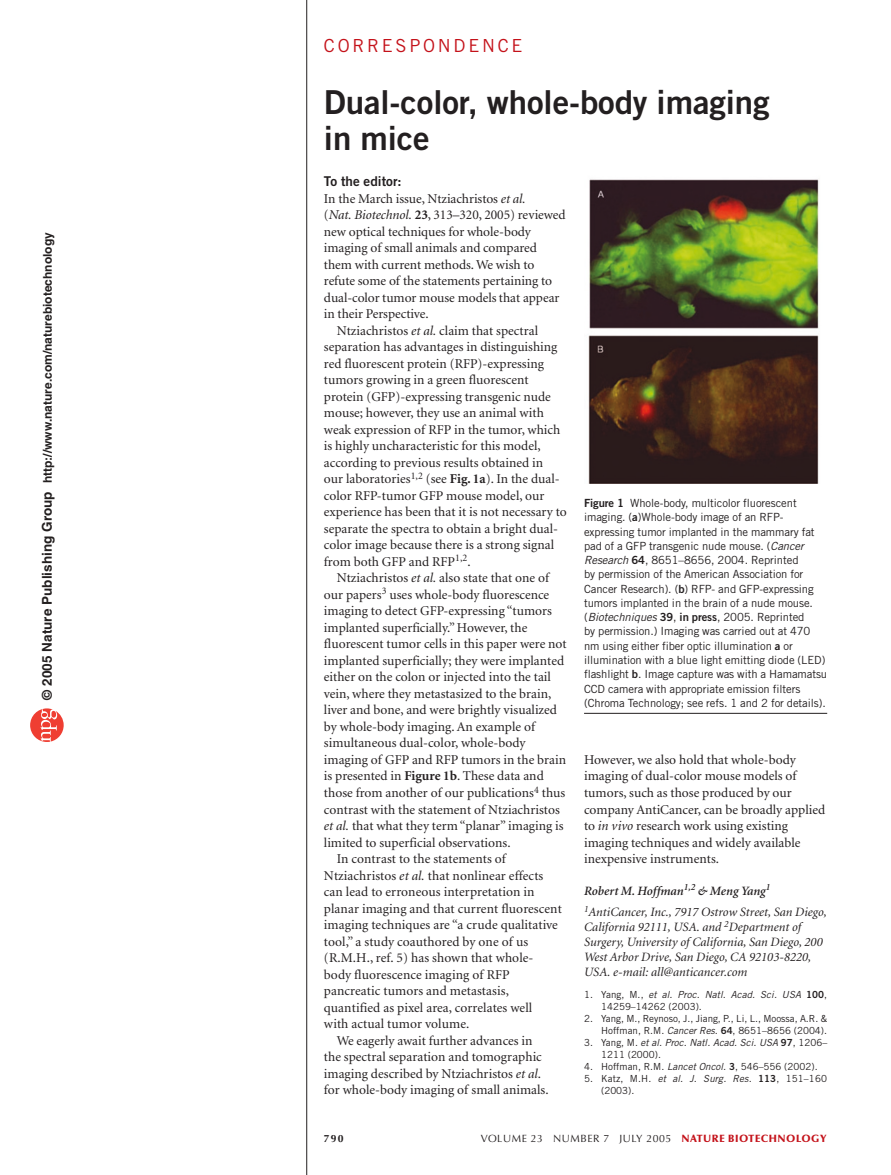
<style>
.page{position:relative;width:891px;height:1175px;background:#fff}
.page>*{position:absolute;margin:0;border:0;box-sizing:border-box;transform-origin:0 0}
.t1{font:33px/36px "Trade Gothic Bold Two";letter-spacing:-.005em;color:#231f20}
.t2{font:18px "Trade Gothic";letter-spacing:.15em;color:#c4121a}
.t3{font:13.5px/16.5px "Minion";color:#231f20}
.t4{font:13.5px "Trade Gothic Bold Two";color:#231f20}
.t5{font:italic 12.75px/15px "Minion";color:#231f20}
.t6{font:700 12px "Helvetica";color:#231f1f}
.t7{font:11.25px/14.2px "Trade Gothic";letter-spacing:-.01em;color:#231f20}
.t8{font:10.5px "Optima";letter-spacing:.05em;color:#231f20}
.t9{font:700 10.5px "Optima";color:#231f20}
.t10{font:9.75px/12px "Trade Gothic";color:#231f20}
.t11{font:italic 9.75px/12px "Trade Gothic";color:#231f20}
.s1{font-size:13.5px}
.s2{font-style:italic}
.s3{font-weight:700}
.s4{font-family:"Trade Gothic Bold Two"}
.s5{font-weight:600}
.s6{font-style:normal}
.s7{font-family:"Trade Gothic Bold Two";font-style:normal}
.s8{font-weight:900;color:#c4121a}
</style>
<div class="page">
<hr style="left:306px;top:0;width:1px;height:1174px;background:#231f20">
<img style="left:588px;top:179px;width:231px;height:304px">
<hr style="left:584px;top:713px;width:243px;height:1px;background:#231f20">
<svg style="left:30px;top:708px;width:34px;height:34px"></svg>
<p class="t6" style="left:43px;top:700px;width:469px;rotate:-90deg"><span class="s1">© 2005 Nature Publishing Group</span> http://www.nature.com/naturebiotechnology</p>
<h2 class="t2" style="left:324px;top:39px;width:200px">CORRESPONDENCE</h2>
<h1 class="t1" style="left:324px;top:87px;width:447px">Dual-color, whole-body imaging in mice</h1>
<p class="t4" style="left:324px;top:176px;width:79px">To the editor:</p>
<p class="t3" style="left:324px;top:191px;width:203px">In the March issue, Ntziachristos <span class="s2">et al.</span></p>
<p class="t3" style="left:324px;top:208px;width:243px">(<span class="s2">Nat. Biotechnol.</span> <span class="s3">23</span>, 313–320, 2005) reviewed</p>
<p class="t3" style="left:324px;top:224px;width:209px">new optical techniques for whole-body</p>
<p class="t3" style="left:324px;top:241px;width:215px">imaging of small animals and compared</p>
<p class="t3" style="left:324px;top:257px;width:212px">them with current methods. We wish to</p>
<p class="t3" style="left:324px;top:274px;width:230px">refute some of the statements pertaining to</p>
<p class="t3" style="left:324px;top:290px;width:237px">dual-color tumor mouse models that appear</p>
<p class="t3" style="left:324px;top:307px;width:106px">in their Perspective.</p>
<p class="t3" style="left:337px;top:323px;width:203px">Ntziachristos <span class="s2">et al.</span> claim that spectral</p>
<p class="t3" style="left:324px;top:340px;width:235px">separation has advantages in distinguishing</p>
<p class="t3" style="left:324px;top:356px;width:222px">red fluorescent protein (RFP)-expressing</p>
<p class="t3" style="left:324px;top:373px;width:206px">tumors growing in a green fluorescent</p>
<p class="t3" style="left:324px;top:389px;width:229px">protein (GFP)-expressing transgenic nude</p>
<p class="t3" style="left:324px;top:406px;width:222px">mouse; however, they use an animal with</p>
<p class="t3" style="left:324px;top:422px;width:238px">weak expression of RFP in the tumor, which</p>
<p class="t3" style="left:324px;top:439px;width:218px">is highly uncharacteristic for this model,</p>
<p class="t3" style="left:324px;top:455px;width:221px">according to previous results obtained in</p>
<p class="t3" style="left:324px;top:472px;width:237px">our laboratories<sup>1,2</sup> (see <span class="s3">Fig. 1a</span>). In the dual-</p>
<p class="t3" style="left:324px;top:488px;width:222px">color RFP-tumor GFP mouse model, our</p>
<p class="t3" style="left:324px;top:505px;width:245px">experience has been that it is not necessary to</p>
<p class="t3" style="left:324px;top:521px;width:236px">separate the spectra to obtain a bright dual-</p>
<p class="t3" style="left:324px;top:538px;width:232px">color image because there is a strong signal</p>
<p class="t3" style="left:324px;top:554px;width:148px">from both GFP and RFP<sup>1,2</sup>.</p>
<p class="t3" style="left:337px;top:571px;width:214px">Ntziachristos <span class="s2">et al.</span> also state that one of</p>
<p class="t3" style="left:324px;top:587px;width:227px">our papers<sup>3</sup> uses whole-body fluorescence</p>
<p class="t3" style="left:324px;top:604px;width:230px">imaging to detect GFP-expressing “tumors</p>
<p class="t3" style="left:324px;top:620px;width:205px">implanted superficially.” However, the</p>
<p class="t3" style="left:324px;top:637px;width:244px">fluorescent tumor cells in this paper were not</p>
<p class="t3" style="left:324px;top:653px;width:242px">implanted superficially; they were implanted</p>
<p class="t3" style="left:324px;top:670px;width:229px">either on the colon or injected into the tail</p>
<p class="t3" style="left:324px;top:686px;width:229px">vein, where they metastasized to the brain,</p>
<p class="t3" style="left:324px;top:703px;width:234px">liver and bone, and were brightly visualized</p>
<p class="t3" style="left:324px;top:719px;width:213px">by whole-body imaging. An example of</p>
<p class="t3" style="left:324px;top:736px;width:203px">simultaneous dual-color, whole-body</p>
<p class="t3" style="left:324px;top:752px;width:244px">imaging of GFP and RFP tumors in the brain</p>
<p class="t3" style="left:324px;top:769px;width:221px">is presented in <span class="s3">Figure 1b</span>. These data and</p>
<p class="t3" style="left:324px;top:785px;width:243px">those from another of our publications<sup>4</sup> thus</p>
<p class="t3" style="left:324px;top:802px;width:237px">contrast with the statement of Ntziachristos</p>
<p class="t3" style="left:324px;top:818px;width:241px"><span class="s2">et al.</span> that what they term “planar” imaging is</p>
<p class="t3" style="left:324px;top:835px;width:188px">limited to superficial observations.</p>
<p class="t3" style="left:337px;top:851px;width:171px">In contrast to the statements of</p>
<p class="t3" style="left:324px;top:868px;width:221px">Ntziachristos <span class="s2">et al.</span> that nonlinear effects</p>
<p class="t3" style="left:324px;top:884px;width:212px">can lead to erroneous interpretation in</p>
<p class="t3" style="left:324px;top:901px;width:239px">planar imaging and that current fluorescent</p>
<p class="t3" style="left:324px;top:917px;width:236px">imaging techniques are “a crude qualitative</p>
<p class="t3" style="left:324px;top:934px;width:206px">tool,” a study coauthored by one of us</p>
<p class="t3" style="left:324px;top:950px;width:211px">(R.M.H., ref. 5) has shown that whole-</p>
<p class="t3" style="left:324px;top:967px;width:187px">body fluorescence imaging of RFP</p>
<p class="t3" style="left:324px;top:983px;width:186px">pancreatic tumors and metastasis,</p>
<p class="t3" style="left:324px;top:1000px;width:210px">quantified as pixel area, correlates well</p>
<p class="t3" style="left:324px;top:1016px;width:147px">with actual tumor volume.</p>
<p class="t3" style="left:337px;top:1033px;width:197px">We eagerly await further advances in</p>
<p class="t3" style="left:324px;top:1049px;width:219px">the spectral separation and tomographic</p>
<p class="t3" style="left:324px;top:1066px;width:219px">imaging described by Ntziachristos <span class="s2">et al</span>.</p>
<p class="t3" style="left:324px;top:1082px;width:226px">for whole-body imaging of small animals.</p>
<p class="t7" style="left:584px;top:497px;width:245px"><span class="s4">Figure 1</span> Whole-body, multicolor fluorescent imaging. (<span class="s4">a</span>)Whole-body image of an RFP&shy;expressing tumor implanted in the mammary fat pad of a GFP transgenic nude mouse. (<span class="s2">Cancer Research</span> <span class="s4">64</span>, 8651–8656, 2004. Reprinted<br>by permission of the American Association for Cancer Research). (<span class="s4">b</span>) RFP- and GFP-expressing tumors implanted in the brain of a nude mouse. (<span class="s2">Biotechniques</span> <span class="s4">39</span>, <span class="s4">in press</span>, 2005. Reprinted<br>by permission.) Imaging was carried out at 470 nm using either fiber optic illumination <span class="s4">a</span> or illumination with a blue light emitting diode (LED) flashlight <span class="s4">b</span>. Image capture was with a Hamamatsu CCD camera with appropriate emission filters (Chroma Technology; see refs. 1 and 2 for details).</p>
<p class="t3" style="left:584px;top:752px;width:243px">However, we also hold that whole-body imaging of dual-color mouse models of tumors, such as those produced by our company AntiCancer, can be broadly applied to <span class="s2">in vivo</span> research work using existing imaging techniques and widely available inexpensive instruments.</p>
<p class="t5" style="left:584px;top:880px;width:244px;line-height:21.5px"><span class="s5">Robert M. Hoffman</span><sup>1,2</sup> <span class="s5">&amp; Meng Yang</span><sup>1<br></sup><sup>1</sup>AntiCancer, Inc., 7917 Ostrow Street, San Diego,</p>
<p class="t5" style="left:584px;top:920px;width:240px">California 92111, USA. and <sup>2</sup>Department of Surgery, University of California, San Diego, 200<br>West Arbor Drive, San Diego, CA 92103-8220, USA. e-mail: all@anticancer.com</p>
<p class="t10" style="left:601px;top:989px;width:228px;text-indent:-17px">1. Yang, M., <span class="s2">et al. Proc. Natl. Acad. Sci. USA</span> <span class="s4">100</span>,<br>14259–14262 (2003).</p>
<p class="t10" style="left:584px;top:1013px;width:245px;text-align:right">2. Yang, M., Reynoso, J., Jiang, P., Li, L., Moossa, A.R. &amp;<br>Hoffman, R.M. <span class="s2">Cancer Res.</span> <span class="s4">64</span>, 8651–8656 (2004).</p>
<p class="t11" style="left:601px;top:1037px;width:228px;text-indent:-17px"><span class="s6">3. Yang, M.</span> et al. Proc. Natl. Acad. Sci. USA <span class="s7">97</span><span class="s6">, 1206–<br>1211 (2000).</span></p>
<p class="t10" style="left:584px;top:1061px;width:235px">4. Hoffman, R.M. <span class="s2">Lancet Oncol.</span> <span class="s4">3</span>, 546–556 (2002).</p>
<p class="t10" style="left:601px;top:1073px;width:228px;text-indent:-17px">5. Katz, M.H. <span class="s2">et al. J. Surg. Res.</span> <span class="s4">113</span>, 151–160 (2003).</p>
<p class="t9" style="left:324px;top:1133px;width:21px">790</p>
<p class="t8" style="left:481px;top:1133px;width:347px">VOLUME 23 NUMBER 7 JULY 2005 <span class="s8">NATURE BIOTECHNOLOGY</span></p>
</div>
